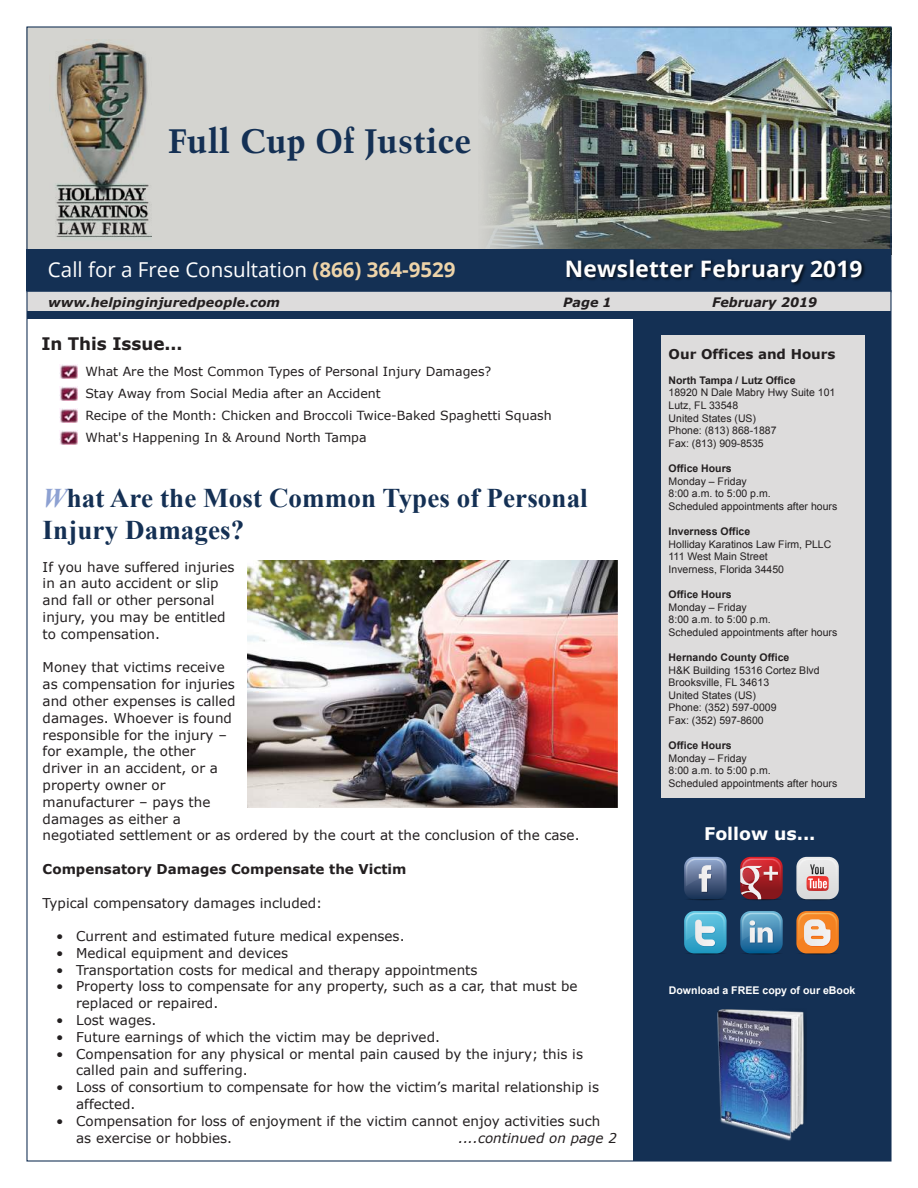
<style>
.page{position:relative;width:918px;height:1188px;background:#fff}
.page>*{position:absolute;margin:0;border:0;box-sizing:border-box;transform-origin:0 0}
.t1{font:700 33.9px "Trump Mediaeval LT Std";color:#143054}
.t2{font:700 27px/32.4px "Times New Roman";letter-spacing:.005em;color:#143054}
.t3{font:700 22.65px "Open Sans";letter-spacing:.01em;color:#fff}
.t4{font:20.55px "Open Sans";color:#fff}
.t5{font:700 17.4px "Verdana";color:#fff}
.t6{font:700 17.25px "Verdana";color:#231f20}
.t7{font:13.5px/16.8px "Verdana";color:#231f20}
.t8{font:700 13.5px "Verdana";color:#231f20}
.t9{font:italic 13.5px "Verdana";color:#231f20}
.t10{font:italic 700 13.05px "Verdana";color:#231f20}
.t11{font:italic 700 12.75px "Verdana";letter-spacing:.005em;color:#231f20}
.t12{font:12.6px/22px "Verdana";color:#231f20}
.t13{font:700 10.65px "Arial";color:#fff}
.t14{font:10.5px/12.6px "Arial";color:#231f20}
.t15{font:700 10.5px "Arial";color:#231f20}
.s1{font-weight:700;color:#eed4a9}
.s2{font-style:italic;color:#8da1d2}
</style>
<div class="page">
<div style="left:27px;top:27px;width:864px;height:263px;background:#d4d4d0"></div>
<img style="left:55px;top:42px;width:97px;height:196px">
<img style="left:485px;top:28px;width:405px;height:221px">
<div style="left:27px;top:249px;width:864px;height:41px;background:#143054"></div>
<img style="left:567px;top:259px;width:298px;height:26px">
<hr style="left:27px;top:290px;width:864px;height:1px;background:#143054">
<hr style="left:27px;top:291px;width:864px;height:1px;background:#143054">
<div style="left:27px;top:292px;width:864px;height:20px;background:#dddcdc"></div>
<div style="left:27px;top:312px;width:864px;height:7px;background:#143054"></div>
<div style="left:633px;top:319px;width:258px;height:842px;background:#143054"></div>
<div style="left:661px;top:335px;width:203px;height:462px;background:#dddcdc"></div>
<img style="left:59px;top:364px;width:18px;height:15px">
<img style="left:59px;top:408px;width:18px;height:15px">
<img style="left:59px;top:430px;width:18px;height:15px">
<img style="left:59px;top:386px;width:18px;height:15px">
<svg style="left:684px;top:857px;width:43px;height:43px"></svg>
<svg style="left:740px;top:857px;width:43px;height:43px;background:#ac4950"></svg>
<svg style="left:796px;top:911px;width:43px;height:42px"></svg>
<svg style="left:796px;top:913px;width:43px;height:42px;background:#df9b64"></svg>
<svg style="left:684px;top:911px;width:43px;height:44px;background:#5faeca"></svg>
<svg style="left:796px;top:857px;width:43px;height:43px;background:#cdbabc"></svg>
<svg style="left:740px;top:911px;width:43px;height:44px;background:#568fb1"></svg>
<img style="left:718px;top:1009px;width:88px;height:132px">
<img style="left:248px;top:560px;width:370px;height:247px">
<h1 class="t1" style="left:168px;top:120px;width:305px">Full Cup Of Justice</h1>
<h3 class="t4" style="left:48px;top:256px;width:409px">Call for a Free Consultation <span class="s1">(866) 364-9529</span></h3>
<h3 class="t3" style="left:565px;top:253px;width:299px">Newsletter February 2019</h3>
<p class="t11" style="left:48px;top:293px;width:233px">www.helpinginjuredpeople.com</p>
<p class="t11" style="left:563px;top:294px;width:50px">Page 1</p>
<p class="t10" style="left:712px;top:293px;width:107px">February 2019</p>
<p class="t8" style="left:669px;top:344px;width:169px">Our Offices and Hours</p>
<p class="t15" style="left:669px;top:373px;width:128px">North Tampa / Lutz Office</p>
<p class="t14" style="left:669px;top:387px;width:168px">18920 N Dale Mabry Hwy Suite 101<br>Lutz, FL 33548<br>United States (US)<br>Phone: (813) 868-1887<br>Fax: (813) 909-8535</p>
<p class="t15" style="left:669px;top:461px;width:65px">Office Hours</p>
<p class="t14" style="left:669px;top:475px;width:170px">Monday – Friday<br>8:00 a.m. to 5:00 p.m.<br>Scheduled appointments after hours</p>
<p class="t15" style="left:669px;top:524px;width:83px">Inverness Office</p>
<p class="t14" style="left:669px;top:538px;width:164px">Holliday Karatinos Law Firm, PLLC<br>111 West Main Street<br>Inverness, Florida 34450</p>
<p class="t15" style="left:669px;top:587px;width:65px">Office Hours</p>
<p class="t14" style="left:669px;top:601px;width:170px">Monday – Friday<br>8:00 a.m. to 5:00 p.m.<br>Scheduled appointments after hours</p>
<p class="t15" style="left:669px;top:650px;width:122px">Hernando County Office</p>
<p class="t14" style="left:669px;top:664px;width:153px">H&amp;K Building 15316 Cortez Blvd<br>Brooksville, FL 34613<br>United States (US)<br>Phone: (352) 597-0009<br>Fax: (352) 597-8600</p>
<p class="t15" style="left:669px;top:739px;width:65px">Office Hours</p>
<p class="t14" style="left:669px;top:752px;width:170px">Monday – Friday<br>8:00 a.m. to 5:00 p.m.<br>Scheduled appointments after hours</p>
<p class="t6" style="left:41px;top:331px;width:143px">In This Issue...</p>
<p class="t12" style="left:85px;top:360px;width:468px">What Are the Most Common Types of Personal Injury Damages?<br>Stay Away from Social Media after an Accident<br>Recipe of the Month: Chicken and Broccoli Twice-Baked Spaghetti Squash What's Happening In &amp; Around North Tampa</p>
<h2 class="t2" style="left:43px;top:481px;width:547px"><span class="s2">W</span>hat Are the Most Common Types of Personal<br>Injury Damages?</h2>
<p class="t7" style="left:43px;top:558px;width:193px">If you have suffered injuries in an auto accident or slip and fall or other personal injury, you may be entitled to compensation.</p>
<p class="t7" style="left:43px;top:659px;width:538px">Money that victims receive<br>as compensation for injuries<br>and other expenses is called<br>damages. Whoever is found<br>responsible for the injury –<br>for example, the other<br>driver in an accident, or a<br>property owner or<br>manufacturer – pays the<br>damages as either a<br>negotiated settlement or as ordered by the court at the conclusion of the case.</p>
<p class="t8" style="left:43px;top:859px;width:365px">Compensatory Damages Compensate the Victim</p>
<p class="t7" style="left:43px;top:894px;width:281px">Typical compensatory damages included:</p>
<p class="t7" style="left:56px;top:928px;width:350px">• Current and estimated future medical expenses.</p>
<p class="t7" style="left:56px;top:944px;width:234px">• Medical equipment and devices</p>
<p class="t7" style="left:56px;top:961px;width:423px">• Transportation costs for medical and therapy appointments</p>
<p class="t7" style="left:76px;top:978px;width:503px;text-indent:-20px">• Property loss to compensate for any property, such as a car, that must be replaced or repaired.</p>
<p class="t7" style="left:56px;top:1012px;width:102px">• Lost wages.</p>
<p class="t7" style="left:56px;top:1028px;width:385px">• Future earnings of which the victim may be deprived.</p>
<p class="t7" style="left:76px;top:1045px;width:508px;text-indent:-20px">• Compensation for any physical or mental pain caused by the injury; this is called pain and suffering.</p>
<p class="t7" style="left:76px;top:1079px;width:524px;text-indent:-20px">• Loss of consortium to compensate for how the victim’s marital relationship is affected.</p>
<p class="t7" style="left:76px;top:1112px;width:526px;text-indent:-20px">• Compensation for loss of enjoyment if the victim cannot enjoy activities such as exercise or hobbies.</p>
<p class="t5" style="left:704px;top:822px;width:113px">Follow us...</p>
<p class="t13" style="left:669px;top:984px;width:188px">Download a FREE copy of our eBook</p>
<p class="t9" style="left:458px;top:1128px;width:160px">....continued on page 2</p>
</div>
